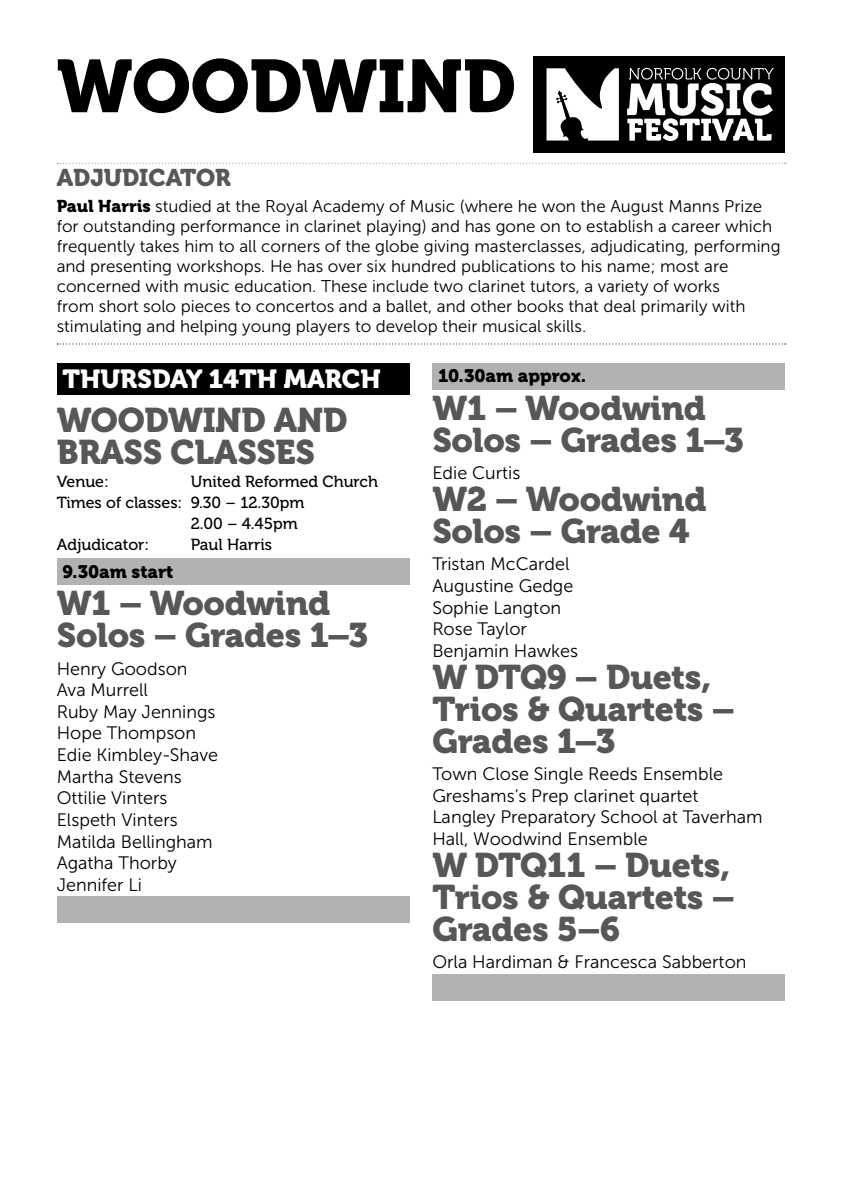
<style>
.page{position:relative;width:842px;height:1191px;background:#fff}
.page>*{position:absolute;margin:0;border:0;box-sizing:border-box;transform-origin:0 0}
.t1{font:74px "Museo 900";color:#000}
.t2{font:34px/32px "Museo 900";letter-spacing:-.01em;color:#575756}
.t3{font:26px "Museo 900";color:#fff}
.t4{font:24px "Museo 900";color:#575756}
.t5{font:18px/21.6px "Museo Sans 300";color:#000}
.t6{font:18px "Museo 900";color:#000}
.t7{font:17px/20px "Museo Sans 300";color:#000}
.t8{font:16px "Museo 500";color:#000}
.s1{font-family:"Museo 900"}
</style>
<div class="page">
<div style="left:57px;top:363px;width:353px;height:32px;background:#000"></div>
<div style="left:57px;top:558px;width:353px;height:27px;background:#b3b2b2"></div>
<div style="left:57px;top:896px;width:353px;height:27px;background:#b3b2b2"></div>
<div style="left:432px;top:363px;width:353px;height:26px;background:#b3b2b2"></div>
<div style="left:432px;top:974px;width:353px;height:26px;background:#b3b2b2"></div>
<div style="left:533px;top:57px;width:252px;height:96px;background:#000"></div>
<svg style="left:627px;top:68px;width:147px;height:73px"></svg>
<svg style="left:546px;top:68px;width:73px;height:72px"></svg>
<svg style="left:57px;top:163px;width:729px;height:1px"></svg>
<svg style="left:57px;top:343px;width:729px;height:1px"></svg>
<h1 class="t1" style="left:57px;top:44px;width:461px">WOODWIND</h1>
<h3 class="t4" style="left:57px;top:164px;width:176px">ADJUDICATOR</h3>
<p class="t7" style="left:57px;top:196px;width:725px"><span class="s1">Paul Harris</span> studied at the Royal Academy of Music (where he won the August Manns Prize for outstanding performance in clarinet playing) and has gone on to establish a career which frequently takes him to all corners of the globe giving masterclasses, adjudicating, performing and presenting workshops. He has over six hundred publications to his name; most are concerned with music education. These include two clarinet tutors, a variety of works<br>from short solo pieces to concertos and a ballet, and other books that deal primarily with stimulating and helping young players to develop their musical skills.</p>
<h3 class="t3" style="left:62px;top:364px;width:320px">THURSDAY 14TH MARCH</h3>
<h2 class="t2" style="left:57px;top:404px;width:292px">WOODWIND AND<br>BRASS CLASSES</h2>
<p class="t8" style="left:57px;top:473px;width:54px">Venue:</p>
<p class="t8" style="left:191px;top:473px;width:189px">United Reformed Church</p>
<p class="t8" style="left:57px;top:494px;width:249px">Times of classes: 9.30 – 12.30pm</p>
<p class="t8" style="left:191px;top:514px;width:108px">2.00 – 4.45pm</p>
<p class="t8" style="left:57px;top:535px;width:94px">Adjudicator:</p>
<p class="t8" style="left:191px;top:535px;width:83px">Paul Harris</p>
<p class="t6" style="left:62px;top:561px;width:112px">9.30am start</p>
<h2 class="t2" style="left:57px;top:588px;width:313px">W1 – Woodwind<br>Solos – Grades 1–3</h2>
<p class="t5" style="left:57px;top:658px;width:163px">Henry Goodson<br>Ava Murrell<br>Ruby May Jennings<br>Hope Thompson<br>Edie Kimbley-Shave<br>Martha Stevens<br>Ottilie Vinters<br>Elspeth Vinters<br>Matilda Bellingham<br>Agatha Thorby<br>Jennifer Li</p>
<p class="t6" style="left:438px;top:365px;width:150px">10.30am approx.</p>
<h2 class="t2" style="left:432px;top:392px;width:313px">W1 – Woodwind<br>Solos – Grades 1–3</h2>
<p class="t5" style="left:432px;top:462px;width:90px">Edie Curtis</p>
<h2 class="t2" style="left:432px;top:483px;width:276px">W2 – Woodwind<br>Solos – Grade 4</h2>
<p class="t5" style="left:432px;top:553px;width:147px">Tristan McCardel<br>Augustine Gedge<br>Sophie Langton<br>Rose Taylor<br>Benjamin Hawkes</p>
<h2 class="t2" style="left:432px;top:661px;width:304px">W DTQ9 – Duets,<br>Trios &amp; Quartets –<br>Grades 1–3</h2>
<p class="t5" style="left:432px;top:763px;width:332px">Town Close Single Reeds Ensemble Greshams’s Prep clarinet quartet Langley Preparatory School at Taverham Hall, Woodwind Ensemble</p>
<h2 class="t2" style="left:432px;top:849px;width:304px">W DTQ11 – Duets,<br>Trios &amp; Quartets –<br>Grades 5–6</h2>
<p class="t5" style="left:432px;top:951px;width:316px">Orla Hardiman &amp; Francesca Sabberton</p>
</div>
